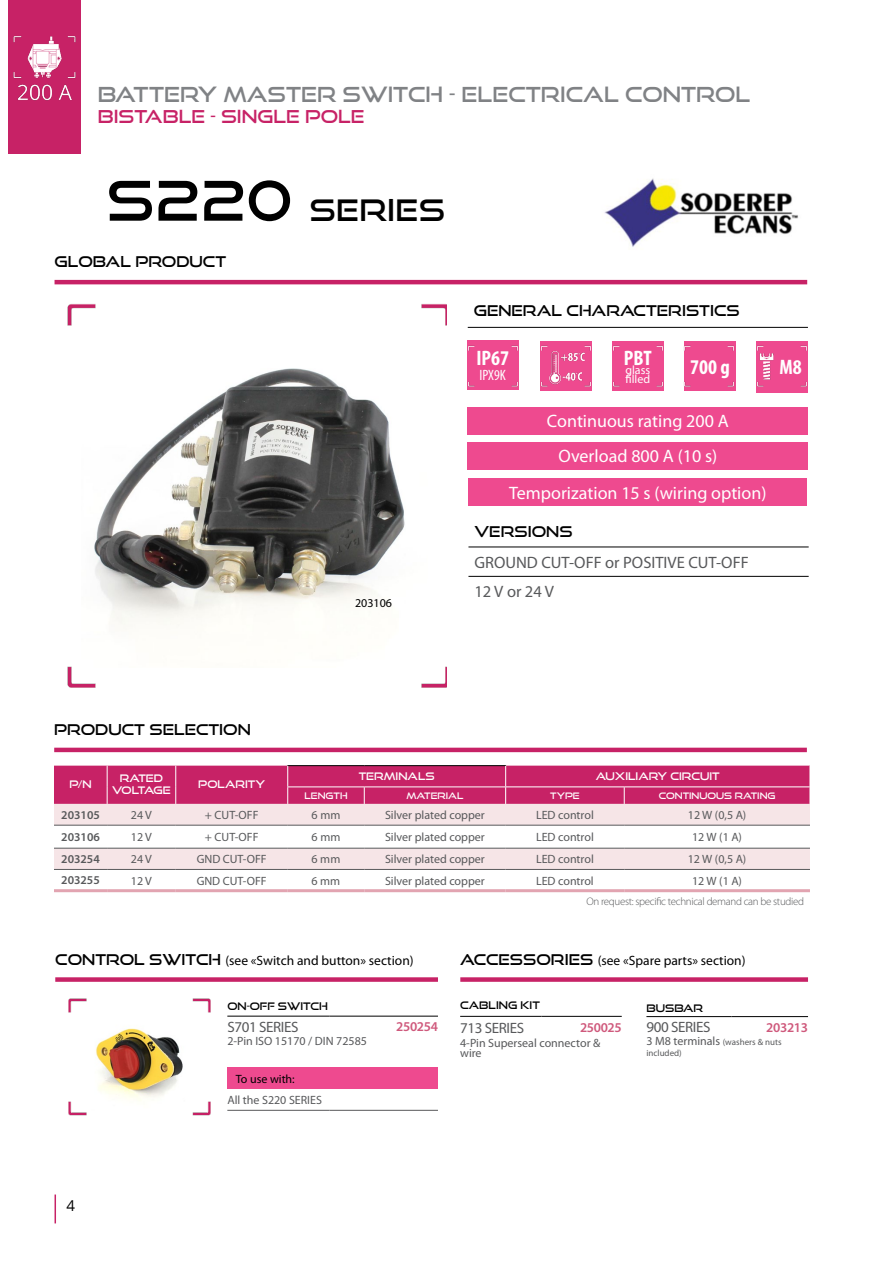
<style>
.page{position:relative;width:893px;height:1263px;background:#fff}
.page>*{position:absolute;margin:0;border:0;box-sizing:border-box;transform-origin:0 0}
.t1{font:30px "Good Times Rg";letter-spacing:.01em;color:#000}
.t2{font:21px "Good Times Rg";color:#808285}
.t3{font:700 condensed 21px "Myriad Pro";color:#fff}
.t4{font:18px/35.5px "Myriad Pro";color:#fff;text-align:center}
.t5{font:18px "Good Times Rg";color:#c72266}
.t6{font:16.5px/29.4px "Myriad Pro";color:#58595b}
.t7{font:15px "Good Times Rg";color:#000}
.t8{font:15px "Myriad Pro";letter-spacing:-.025em;color:#58595b}
.t9{font:condensed 15px "Myriad Pro";color:#fff}
.t10{font:15px "Open Sans";color:#000}
.t11{font:13.5px "Myriad Pro";color:#000}
.t12{font:600 13.5px "Myriad Pro";letter-spacing:-.025em;color:#cf597c}
.t13{font:12px/21.3px "Myriad Pro";color:#58595b}
.t14{font:600 12px "Myriad Pro";color:#58595b}
.t15{font:12px/9px "Myriad Pro";color:#fff}
.t16{font:12px "Myriad Pro";color:#000}
.t17{font:300 10.95px "Myriad Pro";letter-spacing:-.03em;color:#58595b}
.t18{font:10.5px "Good Times Rg";color:#fff}
.t19{font:10.5px "Good Times Rg";color:#000}
.t20{font:10.5px/12px "Good Times Rg";letter-spacing:-.05em;color:#fff;text-align:center}
.t21{font:9px/10.8px "Myriad Pro";color:#58595b}
.t22{font:9px "Good Times Rg";color:#fff}
.s1{font-size:54.75px}
.s2{font-family:"Good Times Rg";font-size:15px}
.s3{color:#000}
.s4{font-size:12px}
</style>
<div class="page">
<svg style="left:55px;top:1194px;width:1px;height:29px"></svg>
<hr style="left:55px;top:280px;width:752px;height:4px;background:#c72266">
<img style="left:540px;top:341px;width:51px;height:50px">
<div style="left:468px;top:340px;width:51px;height:50px;background:#ee4a8f"></div>
<div style="left:684px;top:341px;width:51px;height:50px;background:#ee4a8f"></div>
<div style="left:612px;top:341px;width:51px;height:50px;background:#ee4a8f"></div>
<hr style="left:468px;top:327px;width:340px;height:1px;background:#000">
<div style="left:468px;top:407px;width:340px;height:27px;background:#ee4a8f"></div>
<div style="left:468px;top:442px;width:340px;height:27px;background:#ee4a8f"></div>
<div style="left:9px;top:0;width:72px;height:153px;background:#c72266"></div>
<img style="left:757px;top:341px;width:51px;height:50px">
<div style="left:468px;top:478px;width:339px;height:28px;background:#ee4a8f"></div>
<hr style="left:54px;top:748px;width:753px;height:4px;background:#c72266">
<hr style="left:468px;top:547px;width:341px;height:1px;background:#000">
<hr style="left:468px;top:576px;width:341px;height:1px;background:#000">
<img style="left:67px;top:304px;width:379px;height:384px">
<img style="left:604px;top:178px;width:194px;height:69px">
<img style="left:82px;top:308px;width:346px;height:360px">
<img style="left:13px;top:36px;width:63px;height:65px">
<div style="left:460px;top:977px;width:348px;height:5px;background:#c72266"></div>
<div style="left:227px;top:1068px;width:211px;height:21px;background:#ee4a8f"></div>
<hr style="left:227px;top:1016px;width:102px;height:1px;background:#000">
<hr style="left:329px;top:1016px;width:109px;height:1px;background:#000">
<hr style="left:227px;top:1110px;width:102px;height:1px;background:#58595b">
<hr style="left:329px;top:1110px;width:109px;height:1px;background:#58595b">
<hr style="left:646px;top:1016px;width:85px;height:1px;background:#000">
<hr style="left:731px;top:1016px;width:77px;height:1px;background:#000">
<hr style="left:460px;top:1016px;width:82px;height:1px;background:#000">
<hr style="left:542px;top:1016px;width:80px;height:1px;background:#000">
<img style="left:68px;top:998px;width:143px;height:118px">
<div style="left:55px;top:977px;width:383px;height:5px;background:#c72266"></div>
<svg style="left:54px;top:804px;width:756px;height:65px;fill:#f6e5e7"></svg>
<hr style="left:287px;top:765px;width:77px;height:1px;background:#000">
<hr style="left:364px;top:765px;width:142px;height:1px;background:#000">
<hr style="left:54px;top:825px;width:53px;height:1px;background:#58595b">
<hr style="left:107px;top:825px;width:69px;height:1px;background:#58595b">
<hr style="left:176px;top:825px;width:112px;height:1px;background:#58595b">
<hr style="left:288px;top:825px;width:76px;height:1px;background:#58595b">
<hr style="left:364px;top:825px;width:142px;height:1px;background:#58595b">
<hr style="left:506px;top:825px;width:118px;height:1px;background:#58595b">
<hr style="left:624px;top:825px;width:186px;height:1px;background:#58595b">
<hr style="left:54px;top:848px;width:53px;height:1px;background:#58595b">
<hr style="left:107px;top:848px;width:69px;height:1px;background:#58595b">
<hr style="left:176px;top:848px;width:112px;height:1px;background:#58595b">
<hr style="left:288px;top:848px;width:76px;height:1px;background:#58595b">
<hr style="left:364px;top:848px;width:142px;height:1px;background:#58595b">
<hr style="left:506px;top:848px;width:118px;height:1px;background:#58595b">
<hr style="left:624px;top:848px;width:186px;height:1px;background:#58595b">
<hr style="left:54px;top:869px;width:53px;height:1px;background:#58595b">
<hr style="left:107px;top:869px;width:69px;height:1px;background:#58595b">
<hr style="left:176px;top:869px;width:112px;height:1px;background:#58595b">
<hr style="left:288px;top:869px;width:76px;height:1px;background:#58595b">
<hr style="left:364px;top:869px;width:142px;height:1px;background:#58595b">
<hr style="left:506px;top:869px;width:118px;height:1px;background:#58595b">
<hr style="left:624px;top:869px;width:186px;height:1px;background:#58595b">
<div style="left:54px;top:766px;width:756px;height:38px;background:#c72266"></div>
<hr style="left:54px;top:889px;width:53px;height:3px;background:#e2a4b1">
<hr style="left:107px;top:889px;width:69px;height:3px;background:#e2a4b1">
<hr style="left:176px;top:889px;width:112px;height:3px;background:#e2a4b1">
<hr style="left:288px;top:889px;width:76px;height:3px;background:#e2a4b1">
<hr style="left:364px;top:889px;width:142px;height:3px;background:#e2a4b1">
<hr style="left:506px;top:889px;width:118px;height:3px;background:#e2a4b1">
<hr style="left:624px;top:889px;width:186px;height:3px;background:#e2a4b1">
<p class="t2" style="left:98px;top:81px;width:654px">BATTERY MASTER SWITCH - ELECTRICAL CONTROL</p>
<p class="t5" style="left:98px;top:105px;width:268px">BISTABLE - SINGLE POLE</p>
<p class="t1" style="left:106px;top:191px;width:340px"><span class="s1">S220</span> SERIES</p>
<p class="t7" style="left:55px;top:252px;width:173px">GLOBAL PRODUCT</p>
<p class="t16" style="left:355px;top:597px;width:38px">203106</p>
<p class="t7" style="left:474px;top:301px;width:267px">GENERAL CHARACTERISTICS</p>
<p class="t3" style="left:624px;top:345px;width:29px">PBT</p>
<p class="t15" style="left:625px;top:366px;width:26px">glass filled</p>
<p class="t3" style="left:476px;top:345px;width:34px">IP67</p>
<p class="t9" style="left:479px;top:366px;width:28px">IPX9K</p>
<p class="t3" style="left:690px;top:353px;width:41px">700 g</p>
<p class="t4" style="left:509px;top:404px;width:259px">Continuous rating 200 A<br>Overload 800 A (10 s)<br>Temporization 15 s (wiring option)</p>
<p class="t7" style="left:474px;top:522px;width:100px">VERSIONS</p>
<p class="t6" style="left:474px;top:548px;width:276px">GROUND CUT-OFF or POSITIVE CUT-OFF<br>12 V or 24 V</p>
<p class="t3" style="left:779px;top:354px;width:24px">M8</p>
<p class="t7" style="left:54px;top:720px;width:198px">PRODUCT SELECTION</p>
<p class="t18" style="left:70px;top:778px;width:24px">P/N</p>
<p class="t20" style="left:112px;top:772px;width:60px">RATED<br>VOLTAGE</p>
<p class="t18" style="left:198px;top:778px;width:68px">POLARITY</p>
<p class="t18" style="left:359px;top:770px;width:77px">TERMINALS</p>
<p class="t18" style="left:596px;top:770px;width:125px">AUXILIARY CIRCUIT</p>
<p class="t22" style="left:304px;top:790px;width:45px">LENGTH</p>
<p class="t22" style="left:406px;top:790px;width:59px">MATERIAL</p>
<p class="t22" style="left:550px;top:790px;width:31px">TYPE</p>
<p class="t22" style="left:659px;top:790px;width:118px">CONTINUOUS RATING</p>
<p class="t14" style="left:61px;top:808px;width:40px">203105</p>
<p class="t13" style="left:131px;top:805px;width:23px">24 V</p>
<p class="t13" style="left:205px;top:805px;width:55px">+ CUT-OFF</p>
<p class="t13" style="left:312px;top:805px;width:30px">6 mm</p>
<p class="t13" style="left:385px;top:805px;width:101px">Silver plated copper</p>
<p class="t13" style="left:536px;top:805px;width:59px">LED control</p>
<p class="t13" style="left:688px;top:805px;width:60px">12 W (0,5 A)</p>
<p class="t14" style="left:61px;top:830px;width:40px">203106</p>
<p class="t13" style="left:131px;top:827px;width:23px">12 V</p>
<p class="t13" style="left:205px;top:827px;width:55px">+ CUT-OFF</p>
<p class="t13" style="left:312px;top:827px;width:30px">6 mm</p>
<p class="t13" style="left:385px;top:827px;width:101px">Silver plated copper</p>
<p class="t13" style="left:536px;top:827px;width:59px">LED control</p>
<p class="t13" style="left:692px;top:827px;width:51px">12 W (1 A)</p>
<p class="t14" style="left:61px;top:853px;width:40px">203254</p>
<p class="t13" style="left:131px;top:849px;width:23px">24 V</p>
<p class="t13" style="left:197px;top:849px;width:72px">GND CUT-OFF</p>
<p class="t13" style="left:312px;top:849px;width:30px">6 mm</p>
<p class="t13" style="left:385px;top:849px;width:101px">Silver plated copper</p>
<p class="t13" style="left:536px;top:849px;width:59px">LED control</p>
<p class="t13" style="left:688px;top:849px;width:60px">12 W (0,5 A)</p>
<p class="t14" style="left:61px;top:873px;width:40px">203255</p>
<p class="t13" style="left:131px;top:870px;width:23px">12 V</p>
<p class="t13" style="left:197px;top:870px;width:72px">GND CUT-OFF</p>
<p class="t13" style="left:312px;top:870px;width:30px">6 mm</p>
<p class="t13" style="left:385px;top:870px;width:101px">Silver plated copper</p>
<p class="t13" style="left:536px;top:870px;width:59px">LED control</p>
<p class="t13" style="left:692px;top:870px;width:51px">12 W (1 A)</p>
<p class="t17" style="left:587px;top:896px;width:219px">On request: specific technical demand can be studied</p>
<p class="t11" style="left:55px;top:953px;width:360px"><span class="s2">CONTROL SWITCH</span> (see «Switch and button» section)</p>
<p class="t19" style="left:227px;top:999px;width:102px">ON-OFF SWITCH</p>
<p class="t8" style="left:227px;top:1018px;width:73px">S701 SERIES</p>
<p class="t12" style="left:396px;top:1019px;width:43px">250254</p>
<p class="t13" style="left:227px;top:1030px;width:141px">2-Pin ISO 15170 / DIN 72585</p>
<p class="t13" style="left:227px;top:1068px;width:96px;text-indent:9px"><span class="s3">To use with:<br></span>All the S220 SERIES</p>
<p class="t11" style="left:460px;top:953px;width:287px"><span class="s2">ACCESSORIES</span> (see «Spare parts» section)</p>
<p class="t19" style="left:460px;top:999px;width:81px">CABLING KIT</p>
<p class="t8" style="left:460px;top:1019px;width:66px">713 SERIES</p>
<p class="t12" style="left:580px;top:1020px;width:43px">250025</p>
<p class="t13" style="left:460px;top:1038px;width:142px;line-height:10.5px">4-Pin Superseal connector &amp; wire</p>
<p class="t19" style="left:646px;top:1001px;width:58px">BUSBAR</p>
<p class="t8" style="left:646px;top:1019px;width:66px">900 SERIES</p>
<p class="t12" style="left:766px;top:1019px;width:43px">203213</p>
<p class="t21" style="left:646px;top:1037px;width:137px"><span class="s4">3 M8 terminals</span> (washers &amp; nuts included)</p>
<p class="t10" style="left:67px;top:1195px;width:10px">4</p>
</div>
